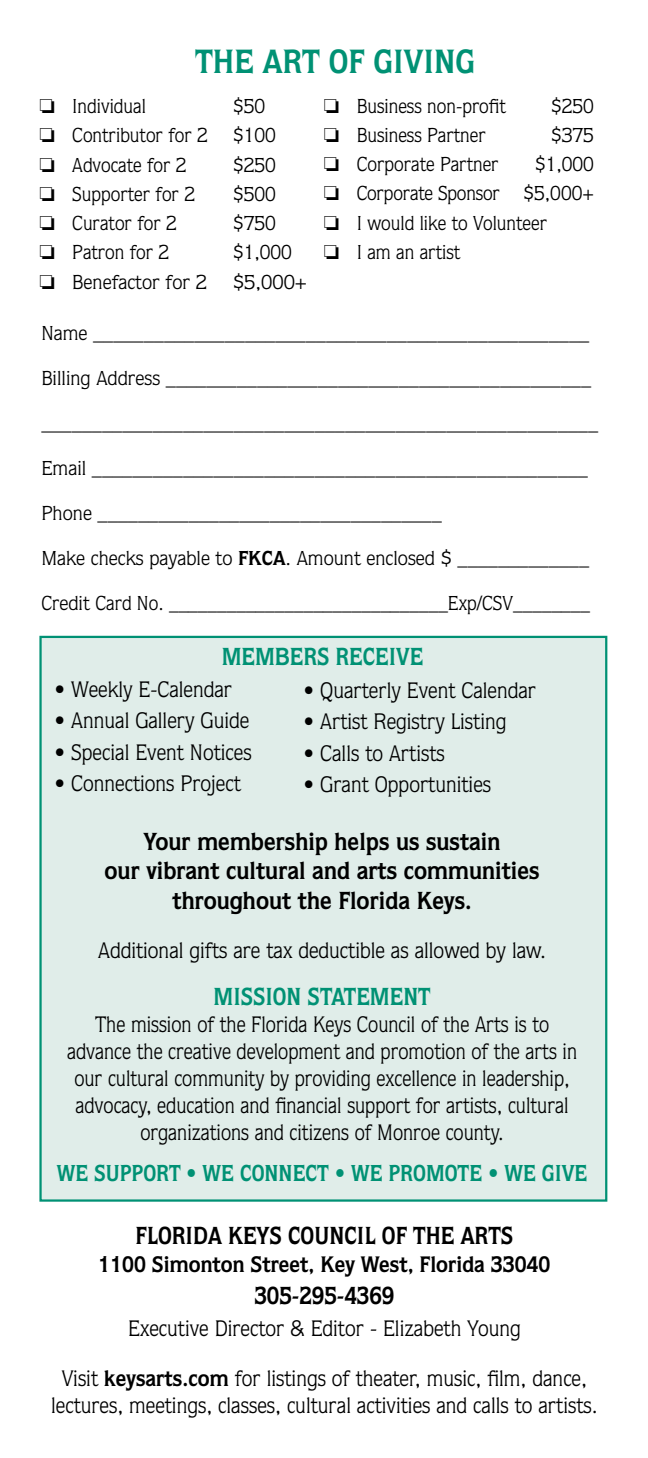
<style>
.page{position:relative;width:648px;height:1458px;background:#fff}
.page>*{position:absolute;margin:0;border:0;box-sizing:border-box;transform-origin:0 0}
.SubHead{font:700 33.75px "Quorum";color:#009174;scale:.95 1}
.t1{font:700 24.75px/29.2px "Quorum";color:#000;text-align:center;scale:.95 1}
.t2{font:700 24.75px "Quorum";color:#000;scale:.91 1}
.t3{font:700 24.75px "Quorum";color:#009174;scale:.9 1}
.t4{font:700 23.18px "Quorum";color:#009174;scale:.91 1}
.t5{font:22.5px/27px "Quorum";color:#000;text-align:center;scale:.95 1}
.t6{font:22.5px/27px "Quorum";color:#000;text-align:center;scale:.9 1}
.t7{font:700 22.5px "Quorum";color:#000;scale:.95 1}
.t8{font:20.25px "Quorum";color:#000}
.t9{font:20.25px "Quorum";color:#000;scale:.95 1}
.s1{font-weight:700}
</style>
<div class="page">
<div style="left:39px;top:636px;width:568px;height:566px;background:#e0ede9;border:2px solid #009174"></div>
<p class="SubHead" style="left:195px;top:41px;width:296px">THE ART OF GIVING</p>
<p class="t9" style="left:40px;top:94px;width:113px">□ Individual</p>
<p class="t9" style="left:233px;top:94px;width:35px">$50</p>
<p class="t9" style="left:40px;top:123px;width:250px">□ Contributor for 2 $100</p>
<p class="t9" style="left:40px;top:153px;width:156px">□ Advocate for 2</p>
<p class="t9" style="left:233px;top:153px;width:47px">$250</p>
<p class="t9" style="left:40px;top:182px;width:165px">□ Supporter for 2</p>
<p class="t9" style="left:233px;top:182px;width:47px">$500</p>
<p class="t9" style="left:40px;top:211px;width:146px">□ Curator for 2</p>
<p class="t9" style="left:233px;top:211px;width:47px">$750</p>
<p class="t9" style="left:40px;top:240px;width:138px">□ Patron for 2</p>
<p class="t9" style="left:233px;top:240px;width:63px">$1,000</p>
<p class="t8" style="left:40px;top:270px;width:169px">□ Benefactor for 2</p>
<p class="t8" style="left:233px;top:270px;width:76px">$5,000+</p>
<p class="t9" style="left:324px;top:94px;width:193px">□ Business non-profit</p>
<p class="t9" style="left:551px;top:94px;width:47px">$250</p>
<p class="t9" style="left:324px;top:123px;width:172px">□ Business Partner</p>
<p class="t9" style="left:551px;top:123px;width:47px">$375</p>
<p class="t9" style="left:324px;top:152px;width:185px">□ Corporate Partner</p>
<p class="t9" style="left:535px;top:152px;width:63px">$1,000</p>
<p class="t9" style="left:324px;top:182px;width:286px">□ Corporate Sponsor $5,000+</p>
<p class="t9" style="left:324px;top:211px;width:236px">□ I would like to Volunteer</p>
<p class="t9" style="left:324px;top:240px;width:145px">□ I am an artist</p>
<p class="t8" style="left:41px;top:321px;width:549px">Name _________________________________________________</p>
<p class="t8" style="left:41px;top:366px;width:551px">Billing Address __________________________________________</p>
<p class="t8" style="left:41px;top:411px;width:558px">_______________________________________________________</p>
<p class="t8" style="left:41px;top:456px;width:548px">Email _________________________________________________</p>
<p class="t8" style="left:41px;top:501px;width:402px">Phone __________________________________</p>
<p class="t8" style="left:41px;top:546px;width:549px">Make checks payable to <span class="s1">FKCA</span>. Amount enclosed $ _____________</p>
<p class="t9" style="left:41px;top:591px;width:579px">Credit Card No. _____________________________Exp/CSV________</p>
<p class="t3" style="left:222px;top:642px;width:226px">MEMBERS RECEIVE</p>
<p class="t5" style="left:55px;top:675px;width:188px">• Weekly E-Calendar</p>
<p class="t5" style="left:55px;top:707px;width:206px">• Annual Gallery Guide</p>
<p class="t5" style="left:55px;top:738px;width:209px">• Special Event Notices</p>
<p class="t5" style="left:55px;top:770px;width:197px">• Connections Project</p>
<p class="t5" style="left:304px;top:677px;width:246px">• Quarterly Event Calendar</p>
<p class="t5" style="left:304px;top:708px;width:215px">• Artist Registry Listing</p>
<p class="t5" style="left:304px;top:740px;width:150px">• Calls to Artists</p>
<p class="t5" style="left:304px;top:771px;width:199px">• Grant Opportunities</p>
<p class="t1" style="left:105px;top:827px;width:460px">Your membership helps us sustain<br>our vibrant cultural and arts communities throughout the Florida Keys.</p>
<p class="t5" style="left:98px;top:937px;width:473px">Additional gifts are tax deductible as allowed by law.</p>
<p class="t3" style="left:214px;top:982px;width:243px">MISSION STATEMENT</p>
<p class="t6" style="left:67px;top:1011px;width:568px">The mission of the Florida Keys Council of the Arts is to advance the creative development and promotion of the arts in our cultural community by providing excellence in leadership, advocacy, education and financial support for artists, cultural organizations and citizens of Monroe county.</p>
<p class="t4" style="left:57px;top:1159px;width:585px">WE SUPPORT • WE CONNECT • WE PROMOTE • WE GIVE</p>
<p class="t2" style="left:136px;top:1221px;width:417px">FLORIDA KEYS COUNCIL OF THE ARTS</p>
<p class="t7" style="left:99px;top:1251px;width:477px">1100 Simonton Street, Key West, Florida 33040</p>
<p class="t2" style="left:254px;top:1281px;width:155px">305-295-4369</p>
<p class="t5" style="left:128px;top:1315px;width:415px">Executive Director &amp; Editor - Elizabeth Young</p>
<p class="t5" style="left:51px;top:1365px;width:577px">Visit <span class="s1">keysarts.com</span> for listings of theater, music, film, dance, lectures, meetings, classes, cultural activities and calls to artists.</p>
</div>
